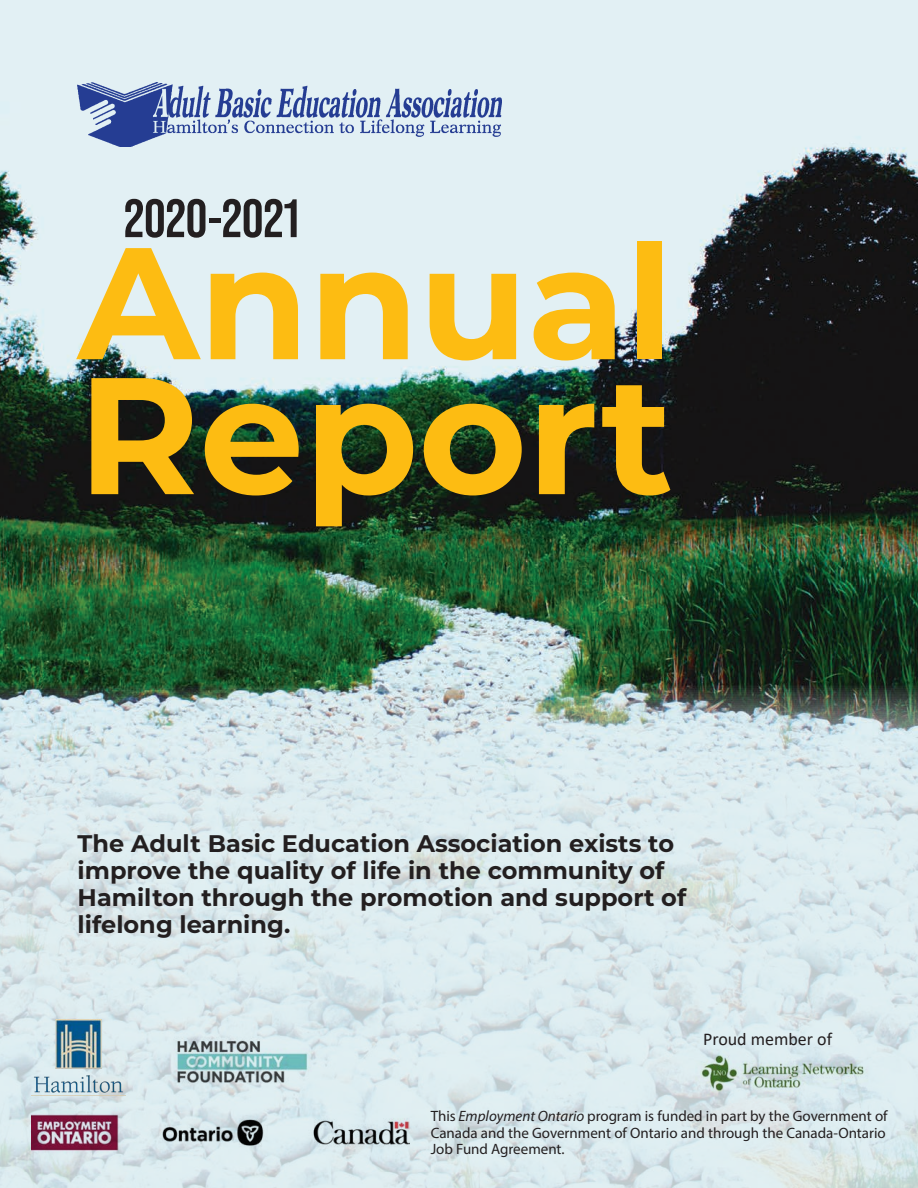
<style>
.page{position:relative;width:918px;height:1188px;background:#fff}
.page>*{position:absolute;margin:0;border:0;box-sizing:border-box;transform-origin:0 0}
.t1{font:700 165.75px "Montserrat";color:#fdbc12}
.t2{font:700 158.7px "Montserrat";color:#fdbc12}
.t3{font:700 54px "Bebas Neue Pro";color:#231f20}
.t4{font:700 24px/27px "Montserrat";color:#231f20}
.t5{font:18px "Calibri";color:#231f20}
.t6{font:15px/16.5px "Myriad Pro";color:#231f20;text-align:justify}
.s1{font-style:italic}
</style>
<div class="page">
<img style="left:0;top:0;width:918px;height:686px">
<svg style="left:0;top:686px;width:918px;height:502px;background:#d4e3e6"></svg>
<img style="left:32px;top:1107px;width:378px;height:51px">
<img style="left:32px;top:1020px;width:94px;height:75px">
<img style="left:162px;top:1025px;width:160px;height:72px">
<img style="left:696px;top:1050px;width:175px;height:46px">
<img style="left:78px;top:83px;width:424px;height:64px">
<p class="t3" style="left:124px;top:188px;width:177px">2020-2021</p>
<p class="t2" style="left:78px;top:188px;width:597px">Annual</p>
<p class="t1" style="left:78px;top:316px;width:597px">Report</p>
<p class="t4" style="left:78px;top:829px;width:610px">The Adult Basic Education Association exists to improve the quality of life in the community of Hamilton through the promotion and support of lifelong learning.</p>
<p class="t5" style="left:703px;top:1027px;width:131px">Proud member of</p>
<p class="t6" style="left:431px;top:1107px;width:458px">This <span class="s1">Employment Ontario</span> program is funded in part by the Government of Canada and the Government of Ontario and through the Canada-Ontario Job Fund Agreement.</p>
</div>
